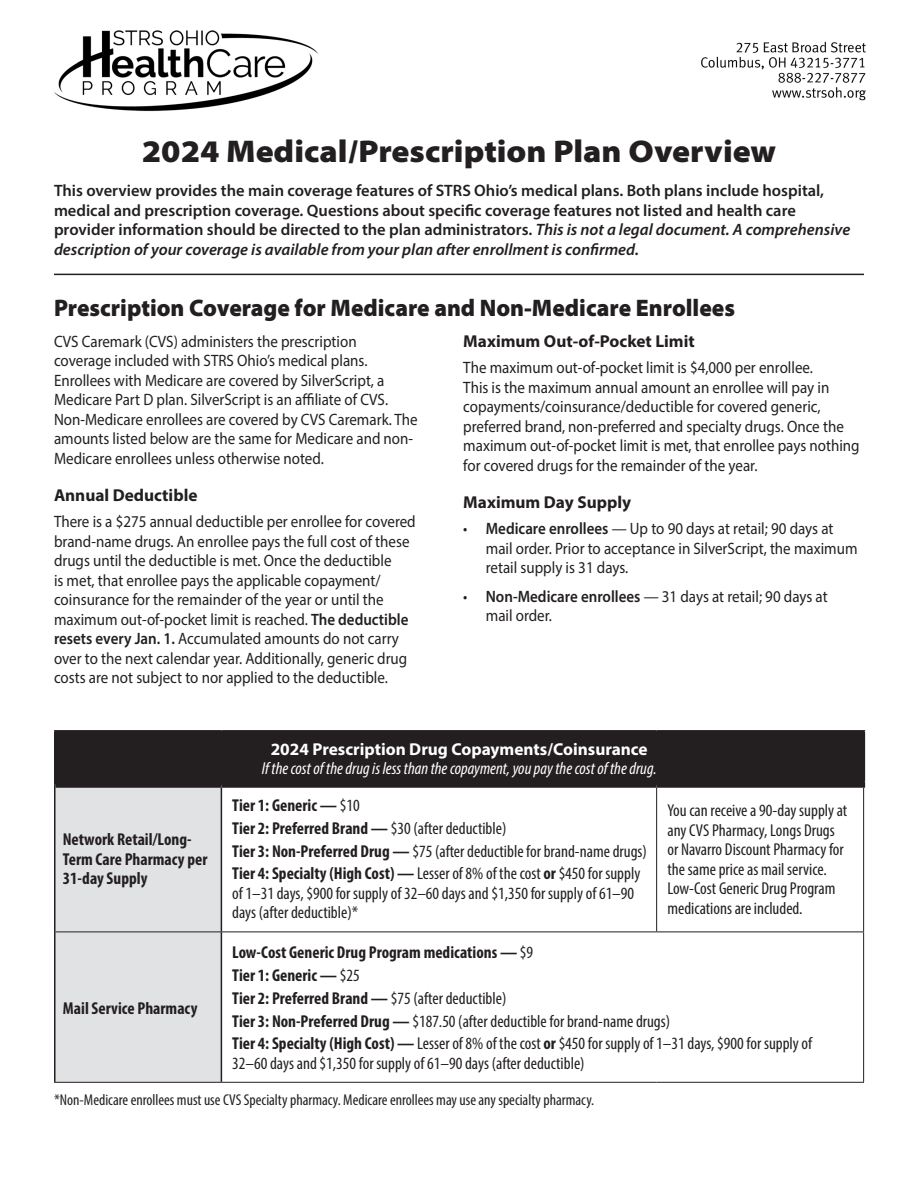
<style>
.page{position:relative;width:918px;height:1188px;background:#fff}
.page>*{position:absolute;margin:0;border:0;box-sizing:border-box;transform-origin:0 0}
.t1{font:900 semi-expanded 31.5px "Myriad Pro";color:#231f20}
.SUBHEAD{font:900 semi-expanded 24px "Myriad Pro";color:#231f20;scale:.91 1}
.CHART_INFO{font:condensed 17.25px/19.5px "Myriad Pro";color:#231f20}
.CHART_INFO-2{font:700 condensed 17.25px/19.5px "Myriad Pro";color:#231f20}
.CHART_INFO-3{font:italic condensed 17.25px "Myriad Pro";color:#fff}
.EMPHASIZE_BODY{font:700 17.25px "Myriad Pro";color:#fff}
.EMPHASIZE_BODY-2{font:700 17.25px "Myriad Pro";color:#231f20}
.BODY{font:700 17.25px "Myriad Pro";color:#231f20}
.BODY-2{font:16.5px/19.5px "Myriad Pro";color:#231f20;scale:.91 1}
.BODY-3{font:600 16.5px/19.8px "Myriad Pro";color:#231f20}
.BODY_BULLET{font:16.5px/19.5px "Myriad Pro";color:#231f20;scale:.91 1}
.FOOTNOTE{font:condensed 15.75px "Myriad Pro";color:#231f20}
.s1{font-style:italic}
.s2{font-weight:600}
.s3{font-weight:400}
.s4{font-weight:700}
</style>
<div class="page">
<img style="left:54px;top:30px;width:812px;height:82px">
<div style="left:55px;top:731px;width:809px;height:54px;background:#231f20"></div>
<div style="left:56px;top:788px;width:165px;height:294px;background:#e1e2e4"></div>
<hr style="left:56px;top:932px;width:165px;height:1px;background:#231f20">
<hr style="left:54px;top:1082px;width:167px;height:1px;background:#231f20">
<hr style="left:221px;top:932px;width:436px;height:1px;background:#231f20">
<hr style="left:657px;top:932px;width:207px;height:1px;background:#231f20">
<hr style="left:221px;top:1082px;width:436px;height:1px;background:#231f20">
<hr style="left:657px;top:1082px;width:207px;height:1px;background:#231f20">
<hr style="left:54px;top:785px;width:2px;height:147px;background:#231f20">
<hr style="left:54px;top:932px;width:2px;height:150px;background:#231f20">
<hr style="left:221px;top:788px;width:1px;height:144px;background:#231f20">
<hr style="left:221px;top:932px;width:1px;height:150px;background:#231f20">
<hr style="left:656px;top:788px;width:1px;height:144px;background:#231f20">
<hr style="left:863px;top:788px;width:1px;height:144px;background:#231f20">
<hr style="left:863px;top:932px;width:1px;height:150px;background:#231f20">
<hr style="left:54px;top:730px;width:167px;height:2px;background:#231f20">
<hr style="left:54px;top:732px;width:2px;height:53px;background:#231f20">
<hr style="left:221px;top:730px;width:436px;height:2px;background:#231f20">
<hr style="left:657px;top:730px;width:208px;height:2px;background:#231f20">
<div style="left:56px;top:782px;width:165px;height:6px;background:#231f20"></div>
<div style="left:221px;top:782px;width:436px;height:6px;background:#231f20"></div>
<div style="left:657px;top:782px;width:208px;height:6px;background:#231f20"></div>
<hr style="left:862px;top:732px;width:3px;height:50px;background:#231f20">
<hr style="left:54px;top:274px;width:810px;height:1px;background:#231f20">
<p class="t1" style="left:142px;top:130px;width:636px">2024 Medical/Prescription Plan Overview</p>
<p class="BODY-3" style="left:54px;top:180px;width:798px">This overview provides the main coverage features of STRS Ohio’s medical plans. Both plans include hospital, medical and prescription coverage. Questions about specific coverage features not listed and health care provider information should be directed to the plan administrators. <span class="s1">This is not a legal document. A comprehensive description of your coverage is available from your plan after enrollment is confirmed.</span></p>
<p class="SUBHEAD" style="left:54px;top:292px;width:750px">Prescription Coverage for Medicare and Non-Medicare Enrollees</p>
<p class="BODY-2" style="left:54px;top:331px;width:401px">CVS Caremark (CVS) administers the prescription coverage included with STRS Ohio’s medical plans.<br>Enrollees with Medicare are covered by SilverScript, a Medicare Part D plan. SilverScript is an affiliate of CVS.<br>Non-Medicare enrollees are covered by CVS Caremark. The amounts listed below are the same for Medicare and non-Medicare enrollees unless otherwise noted.</p>
<p class="BODY" style="left:54px;top:484px;width:145px">Annual Deductible</p>
<p class="BODY-2" style="left:54px;top:512px;width:399px">There is a $275 annual deductible per enrollee for covered brand-name drugs. An enrollee pays the full cost of these drugs until the deductible is met. Once the deductible<br>is met, that enrollee pays the applicable copayment/ coinsurance for the remainder of the year or until the maximum out-of-pocket limit is reached. <span class="s2">The deductible resets every Jan. 1.</span> Accumulated amounts do not carry over to the next calendar year. Additionally, generic drug costs are not subject to nor applied to the deductible.</p>
<p class="EMPHASIZE_BODY-2" style="left:463px;top:330px;width:233px">Maximum Out-of-Pocket Limit</p>
<p class="BODY-2" style="left:463px;top:358px;width:437px">The maximum out-of-pocket limit is $4,000 per enrollee.<br>This is the maximum annual amount an enrollee will pay in copayments/coinsurance/deductible for covered generic, preferred brand, non-preferred and specialty drugs. Once the maximum out-of-pocket limit is met, that enrollee pays nothing for covered drugs for the remainder of the year.</p>
<p class="EMPHASIZE_BODY-2" style="left:463px;top:491px;width:169px">Maximum Day Supply</p>
<p class="BODY_BULLET" style="left:486px;top:519px;width:410px;text-indent:-22px">• <span class="s2">Medicare enrollees</span> — Up to 90 days at retail; 90 days at mail order. Prior to acceptance in SilverScript, the maximum retail supply is 31 days.</p>
<p class="BODY_BULLET" style="left:486px;top:586px;width:377px;text-indent:-22px">• <span class="s2">Non-Medicare enrollees</span> — 31 days at retail; 90 days at mail order.</p>
<p class="CHART_INFO-2" style="left:63px;top:829px;width:146px">Network Retail/Long-<br>Term Care Pharmacy per<br>31-day Supply</p>
<p class="EMPHASIZE_BODY" style="left:271px;top:737px;width:378px">2024 Prescription Drug Copayments/Coinsurance</p>
<p class="CHART_INFO-3" style="left:262px;top:758px;width:397px">If the cost of the drug is less than the copayment, you pay the cost of the drug.</p>
<p class="CHART_INFO-2" style="left:232px;top:795px;width:129px">Tier 1: Generic — <span class="s3">$10</span></p>
<p class="CHART_INFO-2" style="left:232px;top:818px;width:276px">Tier 2: Preferred Brand — <span class="s3">$30 (after deductible)</span></p>
<p class="CHART_INFO" style="left:232px;top:841px;width:416px"><span class="s4">Tier 3: Non-Preferred Drug —</span> $75 (after deductible for brand-name drugs)</p>
<p class="CHART_INFO" style="left:232px;top:864px;width:410px"><span class="s4">Tier 4: Specialty (High Cost) —</span> Lesser of 8% of the cost <span class="s4">or</span> $450 for supply of 1–31 days, $900 for supply of 32–60 days and $1,350 for supply of 61–90 days (after deductible)*</p>
<p class="CHART_INFO" style="left:667px;top:800px;width:181px">You can receive a 90-day supply at any CVS Pharmacy, Longs Drugs or Navarro Discount Pharmacy for the same price as mail service.<br>Low-Cost Generic Drug Program medications are included.</p>
<p class="CHART_INFO-2" style="left:232px;top:942px;width:303px">Low-Cost Generic Drug Program medications — <span class="s3">$9</span></p>
<p class="CHART_INFO-2" style="left:232px;top:965px;width:129px">Tier 1: Generic — <span class="s3">$25</span></p>
<p class="CHART_INFO-2" style="left:232px;top:988px;width:276px">Tier 2: Preferred Brand — <span class="s3">$75 (after deductible)</span></p>
<p class="CHART_INFO" style="left:232px;top:1011px;width:440px"><span class="s4">Tier 3: Non-Preferred Drug —</span> $187.50 (after deductible for brand-name drugs)</p>
<p class="CHART_INFO" style="left:232px;top:1034px;width:581px"><span class="s4">Tier 4: Specialty (High Cost) —</span> Lesser of 8% of the cost <span class="s4">or</span> $450 for supply of 1–31 days, $900 for supply of<br>32–60 days and $1,350 for supply of 61–90 days (after deductible)</p>
<p class="FOOTNOTE" style="left:54px;top:1091px;width:542px">*Non-Medicare enrollees must use CVS Specialty pharmacy. Medicare enrollees may use any specialty pharmacy.</p>
<p class="CHART_INFO-2" style="left:63px;top:998px;width:136px">Mail Service Pharmacy</p>
</div>
